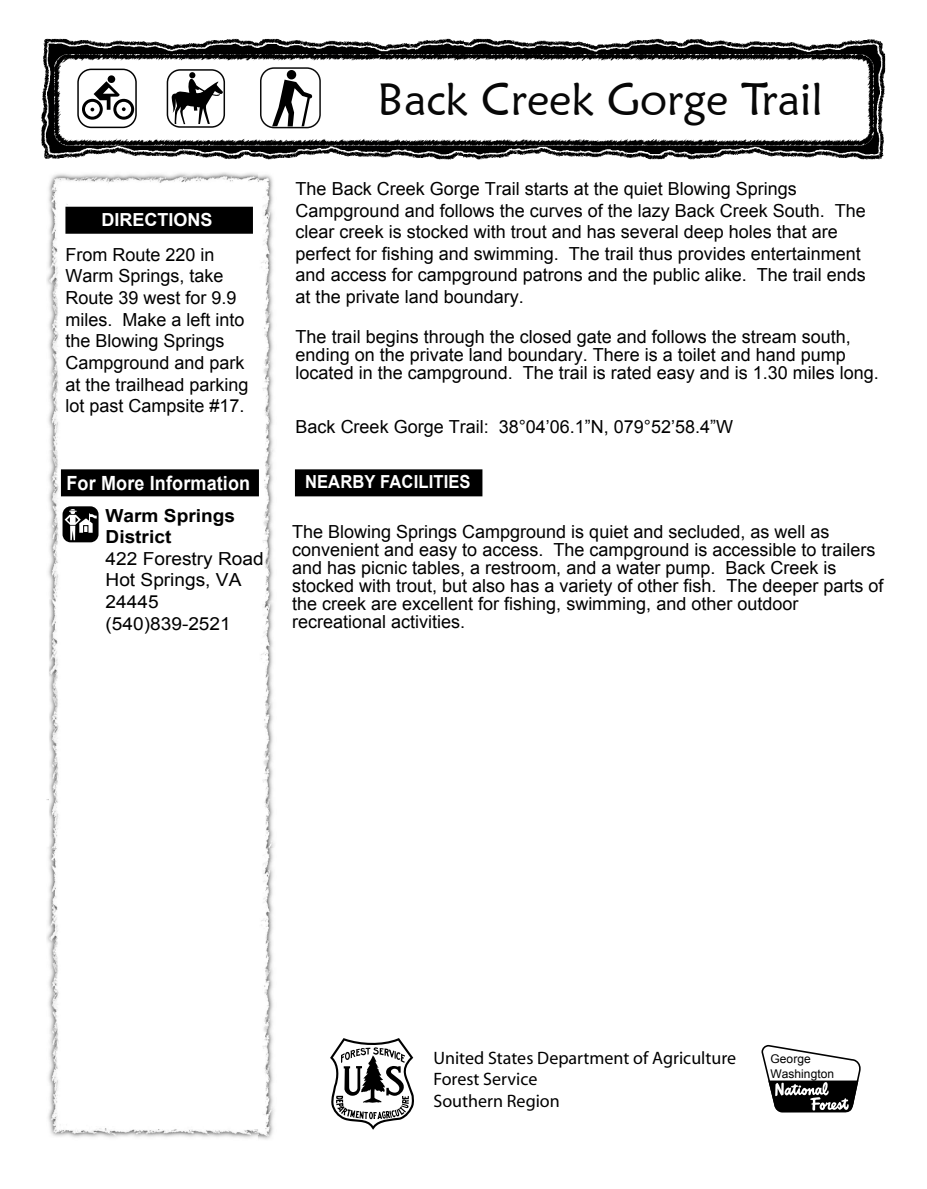
<style>
.page{position:relative;width:927px;height:1189px;background:#fff}
.page>*{position:absolute;margin:0;border:0;box-sizing:border-box;transform-origin:0 0}
.t1{font:45px "Maiandra GD";color:#070707}
.t2{font:700 19.5px "Arial";letter-spacing:.01em;color:#fff;scale:.92 1}
.t3{font:18px/21.6px "Arial";color:#000}
.t4{font:18px/21.6px "Myriad";color:#000}
.t5{font:18px/21.6px "Arial";color:#000;scale:1.06 1}
.t6{font:700 18px/21.6px "Arial";color:#000;scale:1.06 1}
.t7{font:700 18px "Arial";letter-spacing:.01em;color:#fff;scale:.92 1}
.t8{font:700 18px "Arial";letter-spacing:.01em;color:#fff}
.t9{font:12px/14.4px "Arial";color:#000}
</style>
<div class="page">
<img style="left:46px;top:200px;width:228px;height:940px">
<svg style="left:76px;top:310px;width:41px;height:39px"></svg>
<svg style="left:63px;top:506px;width:36px;height:36px"></svg>
<div style="left:83px;top:525px;width:5px;height:8px;border:1px solid #000"></div>
<div style="left:295px;top:469px;width:187px;height:27px;background:#000"></div>
<div style="left:65px;top:207px;width:188px;height:27px;background:#000"></div>
<img style="left:41px;top:38px;width:845px;height:162px">
<svg style="left:761px;top:1044px;width:100px;height:68px"></svg>
<svg style="left:330px;top:1038px;width:84px;height:91px"></svg>
<svg style="left:77px;top:68px;width:61px;height:59px"></svg>
<svg style="left:166px;top:68px;width:60px;height:60px"></svg>
<svg style="left:259px;top:67px;width:63px;height:62px"></svg>
<div style="left:61px;top:469px;width:198px;height:27px;background:#000"></div>
<p class="t8" style="left:101px;top:208px;width:113px">DIRECTIONS</p>
<p class="t3" style="left:65px;top:244px;width:185px">From Route 220 in<br>Warm Springs, take<br>Route 39 west for 9.9 miles. Make a left into the Blowing Springs<br>Campground and park at the trailhead parking lot past Campsite #17.</p>
<p class="t2" style="left:67px;top:470px;width:201px">For More Information</p>
<p class="t6" style="left:106px;top:505px;width:124px">Warm Springs<br>District</p>
<p class="t5" style="left:106px;top:548px;width:151px">422 Forestry Road<br>Hot Springs, VA<br>24445 (540)839-2521</p>
<h1 class="t1" style="left:378px;top:72px;width:447px">Back Creek Gorge Trail</h1>
<p class="t3" style="left:296px;top:178px;width:572px">The Back Creek Gorge Trail starts at the quiet Blowing Springs Campground and follows the curves of the lazy Back Creek South. The clear creek is stocked with trout and has several deep holes that are perfect for fishing and swimming. The trail thus provides entertainment and access for campground patrons and the public alike. The trail ends at the private land boundary.</p>
<p class="t3" style="left:296px;top:327px;width:585px;line-height:18px">The trail begins through the closed gate and follows the stream south, ending on the private land boundary. There is a toilet and hand pump located in the campground. The trail is rated easy and is 1.30 miles long.</p>
<p class="t3" style="left:296px;top:415px;width:439px">Back Creek Gorge Trail: 38°04’06.1”N, 079°52’58.4”W</p>
<p class="t7" style="left:305px;top:470px;width:182px">NEARBY FACILITIES</p>
<p class="t3" style="left:292px;top:522px;width:593px;line-height:18px">The Blowing Springs Campground is quiet and secluded, as well as convenient and easy to access. The campground is accessible to trailers and has picnic tables, a restroom, and a water pump. Back Creek is stocked with trout, but also has a variety of other fish. The deeper parts of the creek are excellent for fishing, swimming, and other outdoor recreational activities.</p>
<p class="t4" style="left:433px;top:1047px;width:304px">United States Department of Agriculture<br>Forest Service<br>Southern Region</p>
<p class="t9" style="left:771px;top:1051px;width:65px">George<br>Washington</p>
</div>
